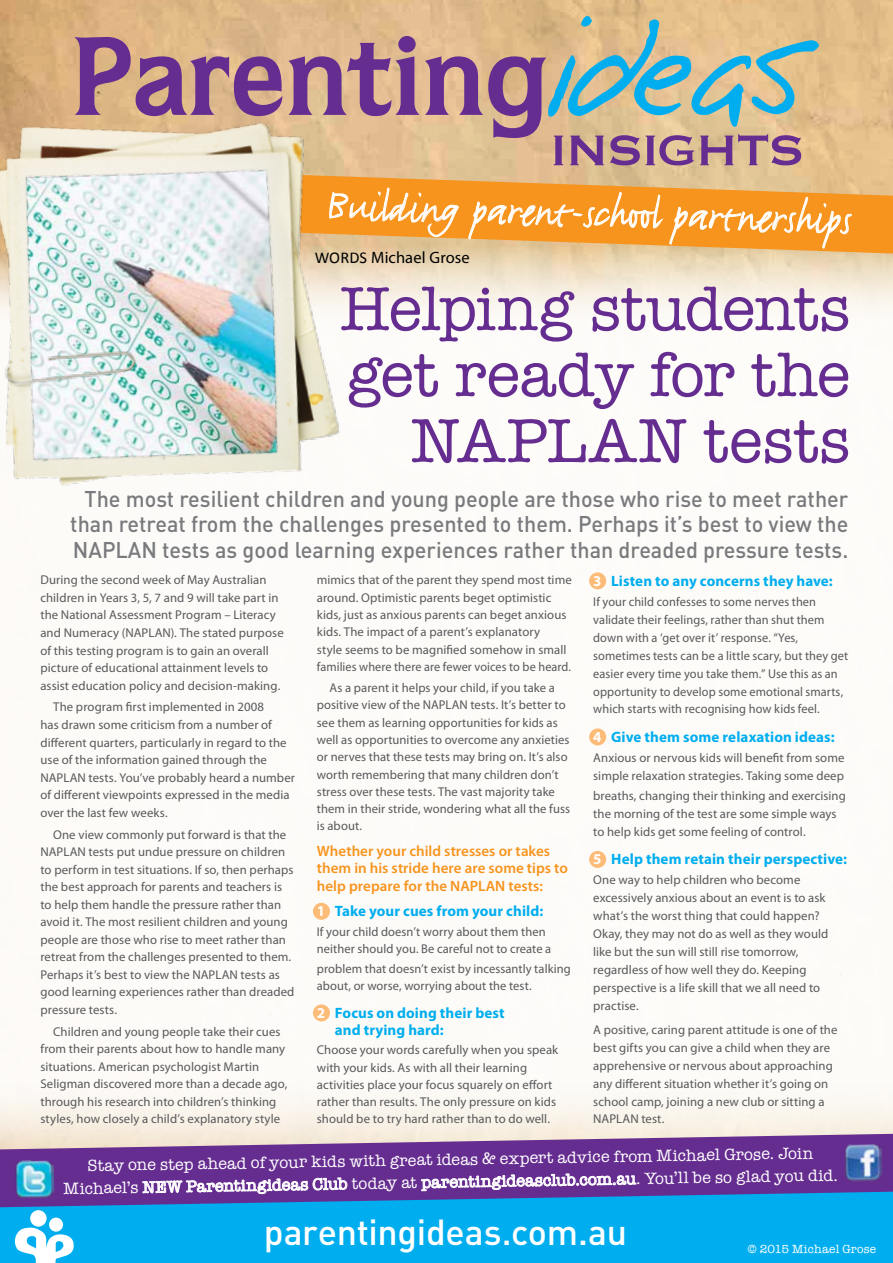
<style>
.page{position:relative;width:893px;height:1263px;background:#fff}
.page>*{position:absolute;margin:0;border:0;box-sizing:border-box;transform-origin:0 0}
.t1{font:64.05px/66px "American Typewriter";letter-spacing:-.01em;color:#662d91;text-align:right}
.t2{font:56.4px "Copperplate";letter-spacing:-.05em;color:#662d91}
.t3{font:46.5px "Justlefthand";color:#fff}
.t4{font:500 35.7px "DIN";letter-spacing:-.01em;color:#fff}
.t5{font:500 22.5px/25.5px "DIN";color:#797a7d;text-align:justify;scale:.96 1}
.t6{font:16.5px/22.5px "American Typewriter";color:#fff;text-align:center}
.t7{font:16.5px "Myriad Pro";letter-spacing:.005em;color:#000}
.t8{font:700 15px/17.2px "Myriad Pro";letter-spacing:.005em;color:#00aeef}
.t9{font:600 15px/17.2px "Myriad Pro";color:#f7941e}
.t10{font:12.75px/17.5px "Myriad Pro";letter-spacing:.005em;color:#58595b}
.t11{font:12px "American Typewriter";letter-spacing:.015em;color:#fff}
.s1{font-family:"Calibri"}
.s2{color:#fff}
</style>
<div class="page">
<img style="left:0;top:0;width:893px;height:316px">
<svg style="left:74px;top:37px;width:208px;height:72px;background:#ac7e8b"></svg>
<svg style="left:288px;top:16px;width:531px;height:122px;background:#b8a899"></svg>
<svg style="left:344px;top:173px;width:549px;height:80px;background:#e7b674"></svg>
<svg style="left:344px;top:179px;width:115px;height:58px;background:#f7a13a"></svg>
<svg style="left:468px;top:182px;width:384px;height:66px;background:#f4a342"></svg>
<svg style="left:0;top:1107px;width:893px;height:156px;background:#6293cc"></svg>
<div style="left:313px;top:903px;width:17px;height:17px;background:#fcbb76;border-radius:50%"></div>
<div style="left:313px;top:1004px;width:17px;height:17px;background:#fcbb76;border-radius:50%"></div>
<div style="left:589px;top:572px;width:17px;height:17px;background:#fcbb76;border-radius:50%"></div>
<div style="left:589px;top:728px;width:17px;height:17px;background:#fcbb76;border-radius:50%"></div>
<div style="left:589px;top:851px;width:17px;height:17px;background:#fcbb76;border-radius:50%"></div>
<img style="left:0;top:109px;width:344px;height:377px">
<h2 class="t2" style="left:549px;top:113px;width:258px">INSIGHTS</h2>
<h3 class="t3" style="left:328px;top:177px;width:526px;rotate:2deg">Building parent-school partnerships</h3>
<p class="t7" style="left:315px;top:248px;width:157px"><span class="s1">WORDS</span> Michael Grose</p>
<h1 class="t1" style="left:340px;top:274px;width:512px">Helping students get ready for the<br>NAPLAN tests</h1>
<p class="t5" style="left:70px;top:485px;width:812px;text-indent:14px">The most resilient children and young people are those who rise to meet rather than retreat from the challenges presented to them. Perhaps it’s best to view the NAPLAN tests as good learning experiences rather than dreaded pressure tests.</p>
<p class="t10" style="left:40px;top:571px;width:245px">During the second week of May Australian children in Years 3, 5, 7 and 9 will take part in the National Assessment Program – Literacy and Numeracy (NAPLAN). The stated purpose of this testing program is to gain an overall picture of educational attainment levels to assist education policy and decision-making.</p>
<p class="t10" style="left:40px;top:699px;width:256px;text-indent:13px">The program first implemented in 2008<br>has drawn some criticism from a number of different quarters, particularly in regard to the use of the information gained through the NAPLAN tests. You’ve probably heard a number of different viewpoints expressed in the media over the last few weeks.</p>
<p class="t10" style="left:40px;top:826px;width:256px;text-indent:13px">One view commonly put forward is that the NAPLAN tests put undue pressure on children to perform in test situations. If so, then perhaps the best approach for parents and teachers is to help them handle the pressure rather than avoid it. The most resilient children and young people are those who rise to meet rather than retreat from the challenges presented to them.<br>Perhaps it’s best to view the NAPLAN tests as good learning experiences rather than dreaded pressure tests.</p>
<p class="t10" style="left:40px;top:1023px;width:249px;text-indent:13px">Children and young people take their cues from their parents about how to handle many situations. American psychologist Martin Seligman discovered more than a decade ago, through his research into children’s thinking styles, how closely a child’s explanatory style</p>
<p class="t10" style="left:317px;top:572px;width:256px">mimics that of the parent they spend most time around. Optimistic parents beget optimistic kids, just as anxious parents can beget anxious kids. The impact of a parent’s explanatory<br>style seems to be magnified somehow in small families where there are fewer voices to be heard.</p>
<p class="t10" style="left:317px;top:679px;width:255px;text-indent:13px">As a parent it helps your child, if you take a positive view of the NAPLAN tests. It’s better to see them as learning opportunities for kids as well as opportunities to overcome any anxieties or nerves that these tests may bring on. It’s also worth remembering that many children don’t stress over these tests. The vast majority take them in their stride, wondering what all the fuss is about.</p>
<p class="t9" style="left:317px;top:843px;width:252px">Whether your child stresses or takes them in his stride here are some tips to help prepare for the NAPLAN tests:</p>
<p class="t8" style="left:317px;top:903px;width:228px"><span class="s2">1</span> Take your cues from your child:</p>
<p class="t10" style="left:317px;top:923px;width:236px">If your child doesn’t worry about them then neither should you. Be careful not to create a</p>
<p class="t10" style="left:317px;top:960px;width:255px">problem that doesn’t exist by incessantly talking about, or worse, worrying about the test.</p>
<p class="t8" style="left:335px;top:1004px;width:171px;text-indent:-18px"><span class="s2">2</span> Focus on doing their best and trying hard:</p>
<p class="t10" style="left:317px;top:1042px;width:243px">Choose your words carefully when you speak with your kids. As with all their learning activities place your focus squarely on effort rather than results. The only pressure on kids should be to try hard rather than to do well.</p>
<p class="t8" style="left:593px;top:572px;width:241px"><span class="s2">3</span> Listen to any concerns they have:</p>
<p class="t10" style="left:593px;top:593px;width:257px">If your child confesses to some nerves then validate their feelings, rather than shut them down with a ‘get over it’ response. “Yes, sometimes tests can be a little scary, but they get easier every time you take them.” Use this as an opportunity to develop some emotional smarts, which starts with recognising how kids feel.</p>
<p class="t8" style="left:593px;top:728px;width:243px"><span class="s2">4</span> Give them some relaxation ideas:</p>
<p class="t10" style="left:593px;top:749px;width:253px">Anxious or nervous kids will benefit from some simple relaxation strategies. Taking some deep</p>
<p class="t10" style="left:593px;top:787px;width:254px">breaths, changing their thinking and exercising the morning of the test are some simple ways to help kids get some feeling of control.</p>
<p class="t8" style="left:593px;top:851px;width:255px"><span class="s2">5</span> Help them retain their perspective:</p>
<p class="t10" style="left:593px;top:871px;width:237px">One way to help children who become excessively anxious about an event is to ask what’s the worst thing that could happen?<br>Okay, they may not do as well as they would like but the sun will still rise tomorrow, regardless of how well they do. Keeping perspective is a life skill that we all need to practise.</p>
<p class="t10" style="left:593px;top:1021px;width:246px">A positive, caring parent attitude is one of the best gifts you can give a child when they are apprehensive or nervous about approaching any different situation whether it’s going on school camp, joining a new club or sitting a NAPLAN test.</p>
<p class="t6" style="left:63px;top:1154px;width:776px;rotate:-1deg">Stay one step ahead of your kids with great ideas &amp; expert advice from Michael Grose. Join<br>Michael’s NEW Parentingideas Club today at parentingideasclub.com.au. You’ll be so glad you did.</p>
<h3 class="t4" style="left:264px;top:1209px;width:365px">parentingideas.com.au</h3>
<p class="t11" style="left:747px;top:1239px;width:130px">© 2015 Michael Grose</p>
</div>
